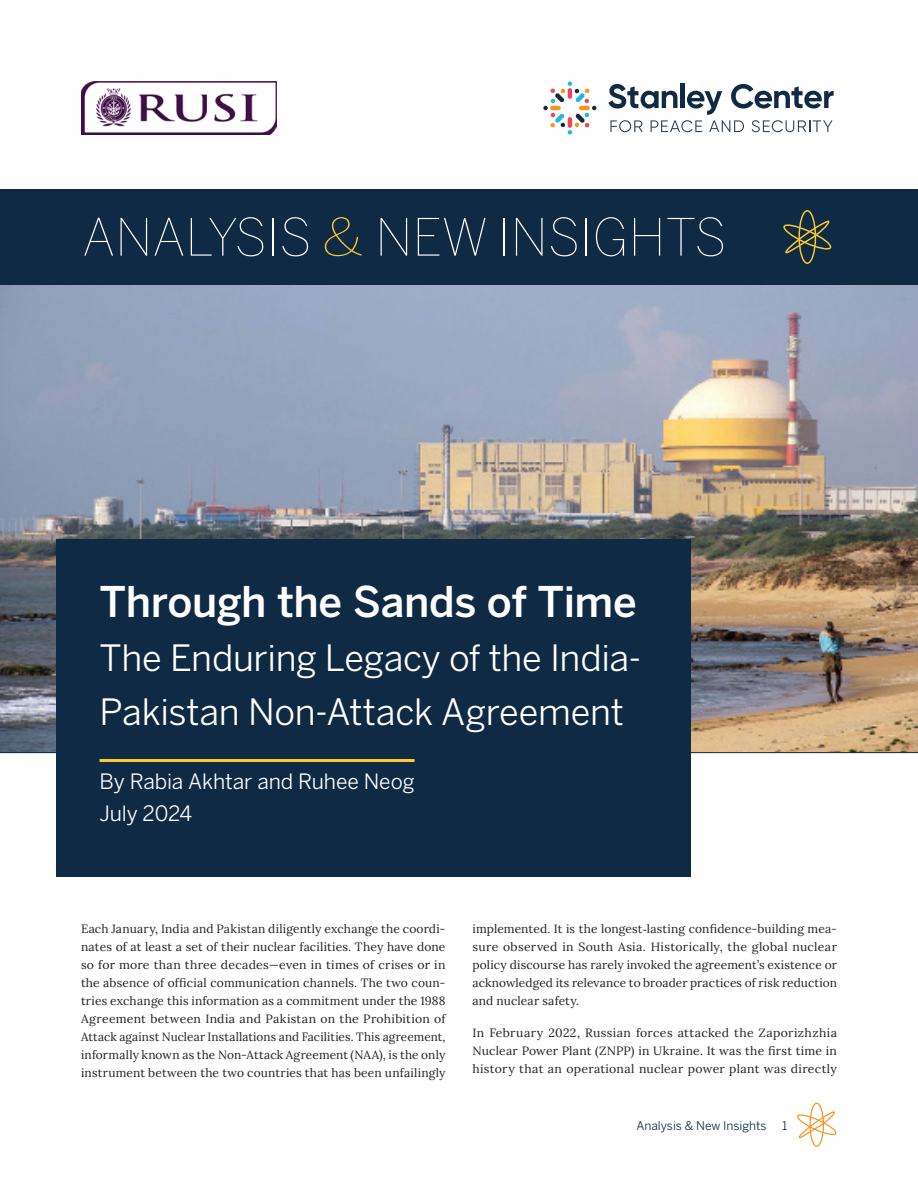
<style>
.page{position:relative;width:918px;height:1188px;background:#fff}
.page>*{position:absolute;margin:0;border:0;box-sizing:border-box;transform-origin:0 0}
.t1{font:100 51px "Benton Sans";color:#fff}
.t2{font:500 42px "Benton Sans";letter-spacing:-.01em;color:#fff}
.t3{font:36px/54px "Benton Sans";letter-spacing:-.01em;color:#fff}
.t4{font:21px/31.5px "Benton Sans";letter-spacing:-.005em;color:#fff}
.t5{font:12px/18px "Lora";letter-spacing:.015em;color:#231f20;text-align:justify}
.t6{font:12px "Benton Sans";color:#0e2a45}
.s1{color:#fecb2f}
.s2{font-family:"Times New Roman"}
</style>
<div class="page">
<img style="left:0;top:285px;width:918px;height:468px">
<div style="left:57px;top:539px;width:634px;height:338px;background:#0e2a45"></div>
<hr style="left:100px;top:759px;width:315px;height:3px;background:#fecb2f">
<img style="left:81px;top:81px;width:196px;height:54px">
<div style="left:0;top:189px;width:918px;height:96px;background:#0e2a45"></div>
<div style="left:798px;top:210px;width:18px;height:54px;border:1px solid #fecb2f;border-radius:50%"></div>
<svg style="left:783px;top:220px;width:49px;height:36px"></svg>
<div style="left:809px;top:1103px;width:15px;height:44px;border:1px solid #f7931d;border-radius:50%"></div>
<svg style="left:797px;top:1111px;width:40px;height:29px"></svg>
<svg style="left:608px;top:84px;width:226px;height:48px"></svg>
<svg style="left:543px;top:81px;width:53px;height:54px"></svg>
<svg style="left:568px;top:88px;width:4px;height:11px"></svg>
<h1 class="t1" style="left:82px;top:207px;width:646px">ANALYSIS <span class="s1">&amp;</span> NEW INSIGHTS</h1>
<h2 class="t2" style="left:100px;top:575px;width:539px">Through the Sands of Time</h2>
<h3 class="t3" style="left:100px;top:631px;width:543px">The Enduring Legacy of the India-<br>Pakistan Non-Attack Agreement</h3>
<h3 class="t4" style="left:100px;top:766px;width:317px">By Rabia Akhtar and Ruhee Neog<br>July 2024</h3>
<p class="t5" style="left:81px;top:919px;width:366px">Each January, India and Pakistan diligently exchange the coordi&shy;nates of at least a set of their nuclear facilities. They have done so for more than three decades—even in times of crises or in the absence of official communication channels. The two coun&shy;tries exchange this information as a commitment under the 1988<br>Agreement between India and Pakistan on the Prohibition of Attack against Nuclear Installations and Facilities. This agreement, informally known as the Non-Attack Agreement (NAA), is the only instrument between the two countries that has been unfailingly</p>
<p class="t5" style="left:472px;top:919px;width:366px">implemented. It is the longest<span class="s2">-</span>lasting confidence-building mea&shy;sure observed in South Asia. Historically, the global nuclear policy discourse has rarely invoked the agreement’s existence or acknowledged its relevance to broader practices of risk reduction and nuclear safety.</p>
<p class="t5" style="left:472px;top:1023px;width:366px">In February 2022, Russian forces attacked the Zaporizhzhia Nuclear Power Plant (ZNPP) in Ukraine. It was the first time in history that an operational nuclear power plant was directly</p>
<p class="t6" style="left:636px;top:1118px;width:132px">Analysis &amp; New Insights</p>
<p class="t6" style="left:782px;top:1119px;width:7px">1</p>
</div>
